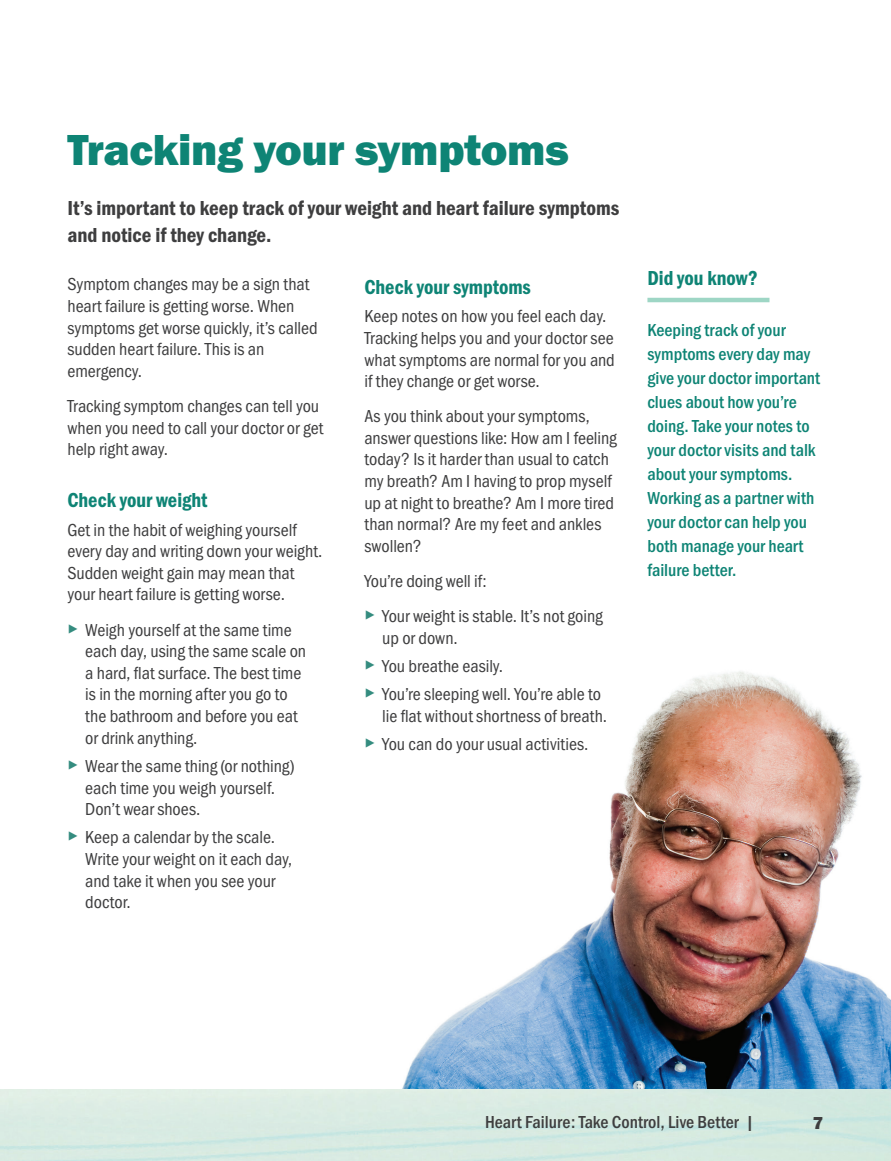
<style>
.page{position:relative;width:891px;height:1161px;background:#fff}
.page>*{position:absolute;margin:0;border:0;box-sizing:border-box;transform-origin:0 0}
.t1{font:45px "Franklin Gothic URW Hea";letter-spacing:-.01em;color:#0e8475}
.Body_-_Opener{font:21px/27px "Franklin Gothic URW Con Dem";color:#3e3e3f}
.h3_-_Subhead_-_Body{font:21px "Franklin Gothic URW Con Dem";color:#0e8475}
.Sidebar_-_Subhead_h4{font:21px "Franklin Gothic URW Con Dem";color:#0e8475}
.Body{font:18px/21.6px "Franklin Gothic URW Cond";letter-spacing:-.005em;color:#3e3e3f}
.Sidebar_-_Body{font:500 18px/24px "Franklin Gothic URW Cond";color:#0e8475}
.t2{font:500 18px "Franklin Gothic URW Cond";color:#3e3e3f}
.t3{font:18px "Franklin Gothic URW Hea";color:#3e3e3f}
.s1{font-family:"Franklin Gothic URW Hea";font-size:21px;color:#348c7f}
</style>
<div class="page">
<img style="left:350px;top:671px;width:541px;height:419px">
<hr style="left:647px;top:298px;width:123px;height:4px;background:#9ed6c5">
<p class="t1" style="left:68px;top:121px;width:503px">Tracking your symptoms</p>
<p class="Body_-_Opener" style="left:68px;top:193px;width:553px">It’s important to keep track of your weight and heart failure symptoms and notice if they change.</p>
<p class="Body" style="left:68px;top:272px;width:252px">Symptom changes may be a sign that heart failure is getting worse. When symptoms get worse quickly, it’s called sudden heart failure. This is an emergency.</p>
<p class="Body" style="left:68px;top:394px;width:257px">Tracking symptom changes can tell you when you need to call your doctor or get help right away.</p>
<p class="h3_-_Subhead_-_Body" style="left:68px;top:486px;width:142px">Check your weight</p>
<p class="Body" style="left:68px;top:518px;width:257px">Get in the habit of weighing yourself every day and writing down your weight.<br>Sudden weight gain may mean that your heart failure is getting worse.</p>
<p class="Body" style="left:85px;top:618px;width:222px;text-indent:-18px"><span class="s1">▸</span> Weigh yourself at the same time each day, using the same scale on a hard, flat surface. The best time is in the morning after you go to the bathroom and before you eat or drink anything.</p>
<p class="Body" style="left:85px;top:754px;width:211px;text-indent:-18px"><span class="s1">▸</span> Wear the same thing (or nothing) each time you weigh yourself.<br>Don’t wear shoes.</p>
<p class="Body" style="left:85px;top:825px;width:208px;text-indent:-18px"><span class="s1">▸</span> Keep a calendar by the scale.<br>Write your weight on it each day, and take it when you see your doctor.</p>
<p class="h3_-_Subhead_-_Body" style="left:364px;top:273px;width:168px">Check your symptoms</p>
<p class="Body" style="left:364px;top:304px;width:252px">Keep notes on how you feel each day.<br>Tracking helps you and your doctor see what symptoms are normal for you and if they change or get worse.</p>
<p class="Body" style="left:364px;top:404px;width:254px">As you think about your symptoms, answer questions like: How am I feeling today? Is it harder than usual to catch my breath? Am I having to prop myself up at night to breathe? Am I more tired than normal? Are my feet and ankles swollen?</p>
<p class="Body" style="left:364px;top:569px;width:124px">You’re doing well if:</p>
<p class="Body" style="left:382px;top:604px;width:222px;text-indent:-18px"><span class="s1">▸</span> Your weight is stable. It’s not going up or down.</p>
<p class="Body" style="left:364px;top:654px;width:140px"><span class="s1">▸</span> You breathe easily.</p>
<p class="Body" style="left:382px;top:682px;width:226px;text-indent:-18px"><span class="s1">▸</span> You’re sleeping well. You’re able to lie flat without shortness of breath.</p>
<p class="Body" style="left:364px;top:732px;width:226px"><span class="s1">▸</span> You can do your usual activities.</p>
<p class="Sidebar_-_Subhead_h4" style="left:647px;top:264px;width:112px">Did you know?</p>
<p class="Sidebar_-_Body" style="left:647px;top:317px;width:174px">Keeping track of your symptoms every day may give your doctor important clues about how you’re doing. Take your notes to your doctor visits and talk about your symptoms.<br>Working as a partner with your doctor can help you both manage your heart failure better.</p>
<p class="t2" style="left:485px;top:1109px;width:271px">Heart Failure: Take Control, Live Better |</p>
<p class="t3" style="left:813px;top:1111px;width:12px">7</p>
</div>
